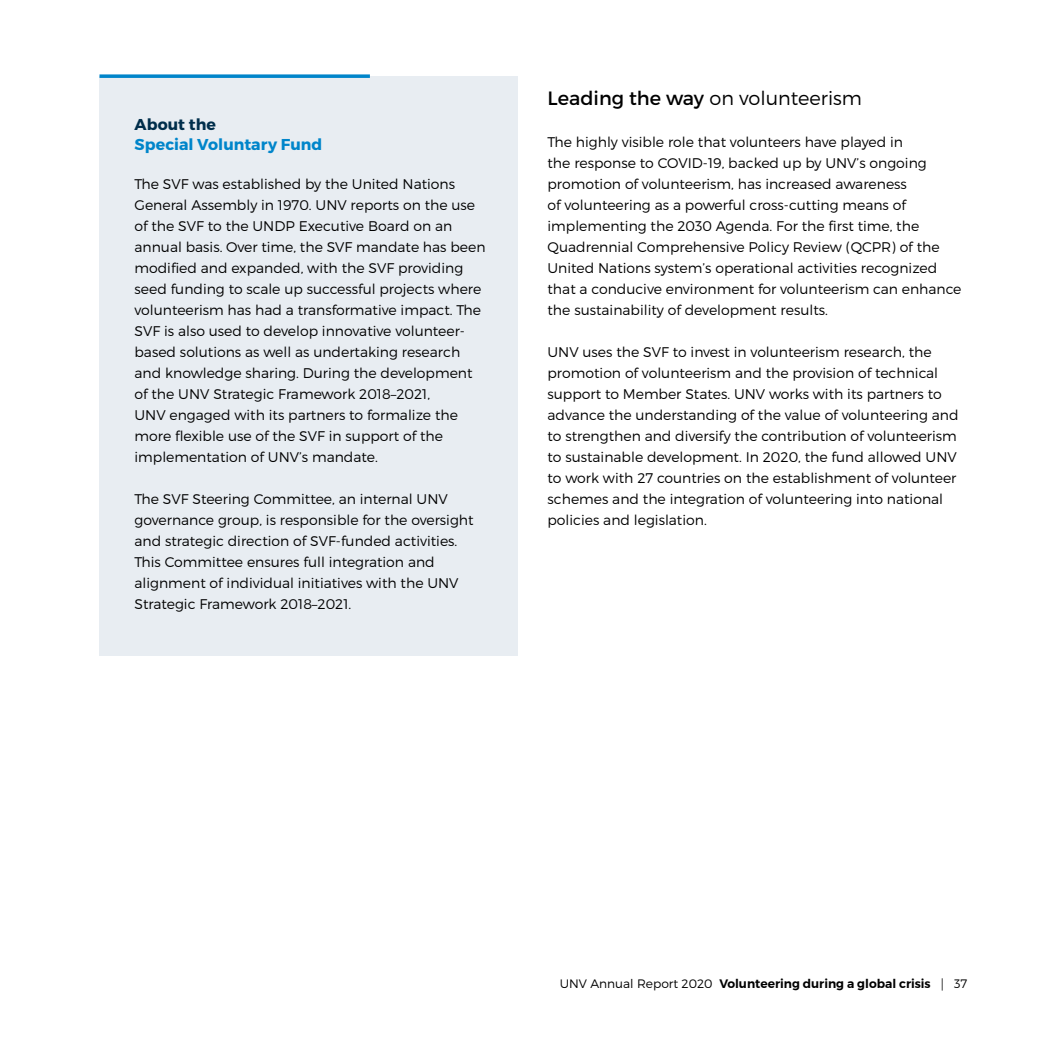
<style>
.page{position:relative;width:1042px;height:1042px;background:#fff}
.page>*{position:absolute;margin:0;border:0;box-sizing:border-box;transform-origin:0 0}
.t1{font:300 19.25px "Montserrat";color:#000}
.t2{font:700 15.75px "Montserrat";color:#0085ca}
.t3{font:700 15.75px "Montserrat";letter-spacing:.005em;color:#002e4b}
.t4{font:300 14px/21px "Montserrat";color:#000}
.t5{font:600 12.25px "Montserrat";color:#000}
.s1{font-weight:400}
.s2{font-weight:300}
.s3{font-family:"Klavika";font-weight:400}
</style>
<div class="page">
<div style="left:99px;top:76px;width:419px;height:580px;background:#e8edf2"></div>
<svg style="left:99px;top:74px;width:271px;height:4px"></svg>
<p class="t3" style="left:134px;top:115px;width:83px">About the</p>
<p class="t2" style="left:134px;top:134px;width:189px">Special Voluntary Fund</p>
<p class="t4" style="left:134px;top:173px;width:352px">The SVF was established by the United Nations General Assembly in 1970. UNV reports on the use of the SVF to the UNDP Executive Board on an annual basis. Over time, the SVF mandate has been modified and expanded, with the SVF providing seed funding to scale up successful projects where volunteerism has had a transformative impact. The SVF is also used to develop innovative volunteer&shy;based solutions as well as undertaking research and knowledge sharing. During the development of the UNV Strategic Framework 2018–2021,<br>UNV engaged with its partners to formalize the more flexible use of the SVF in support of the implementation of UNV’s mandate.</p>
<p class="t4" style="left:134px;top:488px;width:341px">The SVF Steering Committee, an internal UNV governance group, is responsible for the oversight and strategic direction of SVF-funded activities.<br>This Committee ensures full integration and alignment of individual initiatives with the UNV Strategic Framework 2018–2021.</p>
<h1 class="t1" style="left:547px;top:86px;width:316px"><span class="s1">Leading the way</span> on volunteerism</h1>
<p class="t4" style="left:547px;top:131px;width:415px">The highly visible role that volunteers have played in<br>the response to COVID-19, backed up by UNV’s ongoing promotion of volunteerism, has increased awareness<br>of volunteering as a powerful cross-cutting means of implementing the 2030 Agenda. For the first time, the Quadrennial Comprehensive Policy Review (QCPR) of the United Nations system’s operational activities recognized that a conducive environment for volunteerism can enhance the sustainability of development results.</p>
<p class="t4" style="left:547px;top:341px;width:413px">UNV uses the SVF to invest in volunteerism research, the promotion of volunteerism and the provision of technical support to Member States. UNV works with its partners to advance the understanding of the value of volunteering and to strengthen and diversify the contribution of volunteerism to sustainable development. In 2020, the fund allowed UNV to work with 27 countries on the establishment of volunteer schemes and the integration of volunteering into national policies and legislation.</p>
<p class="t5" style="left:560px;top:974px;width:409px"><span class="s2">UNV Annual Report 2020</span> Volunteering during a global crisis <span class="s3">|</span> <span class="s2">37</span></p>
</div>
